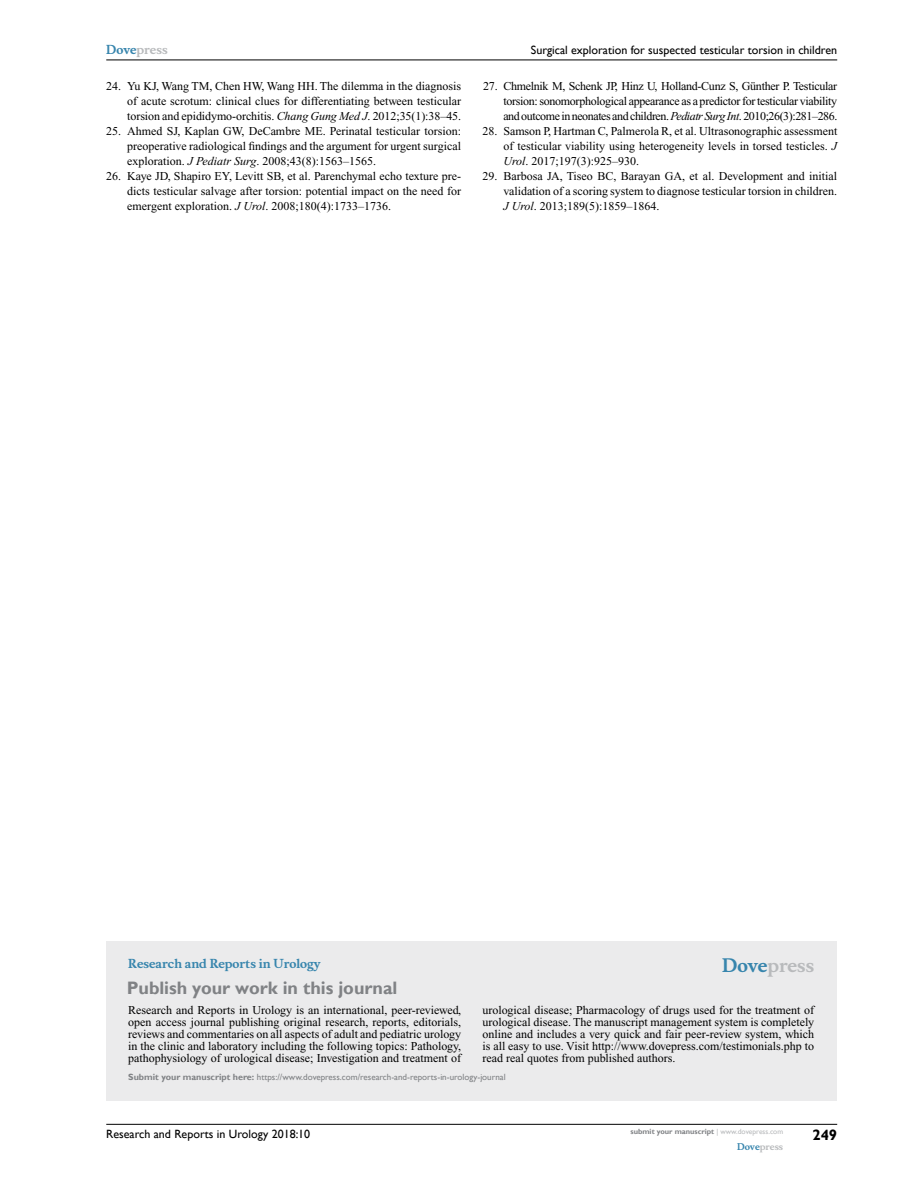
<style>
.page{position:relative;width:918px;height:1188px;background:#fff}
.page>*{position:absolute;margin:0;border:0;box-sizing:border-box;transform-origin:0 0}
.t1{font:700 18px "Gill Sans";color:#808285}
.t2{font:700 18px "Musee";color:#b8babc}
.t3{font:700 15px "Gill Sans";color:#000}
.t4{font:12px/15px "Times New Roman";color:#000;text-align:justify}
.t5{font:12px "Gill Sans";color:#000}
.t6{font:700 12px "Musee";color:#3785ad}
.t7{font:700 12px "Musee";color:#b8babc}
.t8{font:9px "Gill Sans";color:#808285}
.t9{font:700 9px "Musee";color:#b8babc}
.t10{font:700 7.5px "Gill Sans";color:#808285}
.s1{color:#3785ad}
.s2{font-style:italic}
.s3{font-weight:700}
.s4{font-weight:400;color:#b8babc}
</style>
<div class="page">
<div style="left:106px;top:941px;width:731px;height:159px;background:#ebebec"></div>
<hr style="left:106px;top:1124px;width:731px;height:1px;background:#000">
<hr style="left:106px;top:60px;width:731px;height:1px;background:#000">
<p class="t7" style="left:106px;top:43px;width:63px"><span class="s1">Dove</span>press</p>
<p class="t4" style="left:127px;top:79px;width:335px;text-indent:-21px">24. Yu KJ, Wang TM, Chen HW, Wang HH. The dilemma in the diagnosis of acute scrotum: clinical clues for differentiating between testicular torsion and epididymo-orchitis. <span class="s2">Chang Gung Med J</span>. 2012;35(1):38–45.</p>
<p class="t4" style="left:127px;top:124px;width:335px;text-indent:-21px">25. Ahmed SJ, Kaplan GW, DeCambre ME. Perinatal testicular torsion: preoperative radiological findings and the argument for urgent surgical exploration. <span class="s2">J Pediatr Surg</span>. 2008;43(8):1563–1565.</p>
<p class="t4" style="left:127px;top:169px;width:335px;text-indent:-21px">26. Kaye JD, Shapiro EY, Levitt SB, et al. Parenchymal echo texture pre&shy;dicts testicular salvage after torsion: potential impact on the need for emergent exploration. <span class="s2">J Urol</span>. 2008;180(4):1733–1736.</p>
<p class="t5" style="left:531px;top:43px;width:308px">Surgical exploration for suspected testicular torsion in children</p>
<p class="t4" style="left:503px;top:79px;width:336px;text-indent:-20px">27. Chmelnik M, Schenk JP, Hinz U, Holland-Cunz S, Günther P. Testicular torsion: sonomorphological appearance as a predictor for testicular viability and outcome in neonates and children. <span class="s2">Pediatr Surg Int</span>. 2010;26(3):281–286.</p>
<p class="t4" style="left:503px;top:124px;width:335px;text-indent:-21px">28. Samson P, Hartman C, Palmerola R, et al. Ultrasonographic assessment of testicular viability using heterogeneity levels in torsed testicles. <span class="s2">J Urol</span>. 2017;197(3):925–930.</p>
<p class="t4" style="left:503px;top:169px;width:335px;text-indent:-21px">29. Barbosa JA, Tiseo BC, Barayan GA, et al. Development and initial validation of a scoring system to diagnose testicular torsion in children.<br><span class="s2">J Urol</span>. 2013;189(5):1859–1864.</p>
<p class="t6" style="left:128px;top:956px;width:194px">Research and Reports in Urology</p>
<h1 class="t1" style="left:127px;top:977px;width:272px">Publish your work in this journal</h1>
<h1 class="t2" style="left:722px;top:955px;width:94px"><span class="s1">Dove</span>press</h1>
<p class="t4" style="left:128px;top:1004px;width:334px;line-height:12px">Research and Reports in Urology is an international, peer-reviewed, open access journal publishing original research, reports, editorials, reviews and commentaries on all aspects of adult and pediatric urology in the clinic and laboratory including the following topics: Pathology, pathophysiology of urological disease; Investigation and treatment of</p>
<p class="t4" style="left:482px;top:1004px;width:333px;line-height:12px">urological disease; Pharmacology of drugs used for the treatment of urological disease. The manuscript management system is completely online and includes a very quick and fair peer-review system, which is all easy to use. Visit http://www.dovepress.com/testimonials.php to read real quotes from published authors.</p>
<p class="t8" style="left:128px;top:1072px;width:379px"><span class="s3">Submit your manuscript here:</span> https://www.dovepress.com/research-and-reports-in-urology-journal</p>
<p class="t5" style="left:106px;top:1127px;width:206px">Research and Reports in Urology 2018:10</p>
<p class="t10" style="left:631px;top:1127px;width:154px">submit your manuscript <span class="s4">| www.dovepress.com</span></p>
<p class="t9" style="left:737px;top:1141px;width:48px"><span class="s1">Dove</span>press</p>
<p class="t3" style="left:812px;top:1126px;width:26px">249</p>
</div>
